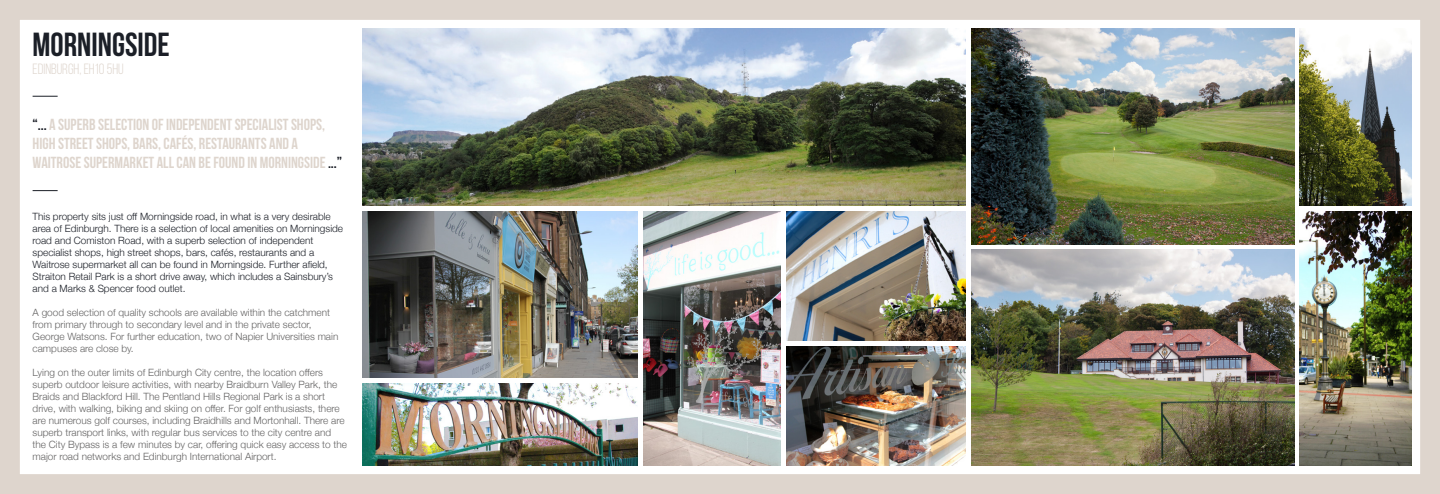
<style>
.page{position:relative;width:1440px;height:494px;background:#fff}
.page>*{position:absolute;margin:0;border:0;box-sizing:border-box;transform-origin:0 0}
.t1{font:700 33.3px "Bebas Neue";color:#1b1f27}
.t2{font:700 16px/19.2px "Bebas Neue";color:#ded5cd}
.t3{font:14.8px "Bebas Neue";color:#ded5cd}
.Main_Text{font:300 10px/12px "Helvetica Neue";color:#646363}
.Main_Text-2{font:300 10px/12px "Helvetica Neue";color:#1b1f27}
.s1{color:#1b1f27}
</style>
<div class="page">
<img style="left:0;top:0;width:1440px;height:493px">
<svg style="left:33px;top:96px;width:25px;height:1px"></svg>
<svg style="left:33px;top:190px;width:25px;height:1px"></svg>
<p class="t1" style="left:33px;top:26px;width:139px">MORNINGSIDE</p>
<p class="t3" style="left:33px;top:61px;width:93px">EDINBURGH, EH10 5HU</p>
<p class="t2" style="left:33px;top:114px;width:311px"><span class="s1">“...</span> A SUPERB SELECTION OF INDEPENDENT SPECIALIST SHOPS,<br>HIGH STREET SHOPS, BARS, CAFÉS, RESTAURANTS AND A<br>WAITROSE SUPERMARKET ALL CAN BE FOUND IN MORNINGSIDE <span class="s1">...”</span></p>
<p class="Main_Text-2" style="left:33px;top:209px;width:312px">This property sits just off Morningside road, in what is a very desirable area of Edinburgh. There is a selection of local amenities on Morningside road and Comiston Road, with a superb selection of independent specialist shops, high street shops, bars, cafés, restaurants and a Waitrose supermarket all can be found in Morningside. Further afield, Straiton Retail Park is a short drive away, which includes a Sainsbury’s and a Marks &amp; Spencer food outlet.</p>
<p class="Main_Text" style="left:33px;top:305px;width:307px">A good selection of quality schools are available within the catchment from primary through to secondary level and in the private sector, George Watsons. For further education, two of Napier Universities main campuses are close by.</p>
<p class="Main_Text" style="left:33px;top:365px;width:316px">Lying on the outer limits of Edinburgh City centre, the location offers superb outdoor leisure activities, with nearby Braidburn Valley Park, the Braids and Blackford Hill. The Pentland Hills Regional Park is a short drive, with walking, biking and skiing on offer. For golf enthusiasts, there are numerous golf courses, including Braidhills and Mortonhall. There are superb transport links, with regular bus services to the city centre and the City Bypass is a few minutes by car, offering quick easy access to the major road networks and Edinburgh International Airport.</p>
</div>
